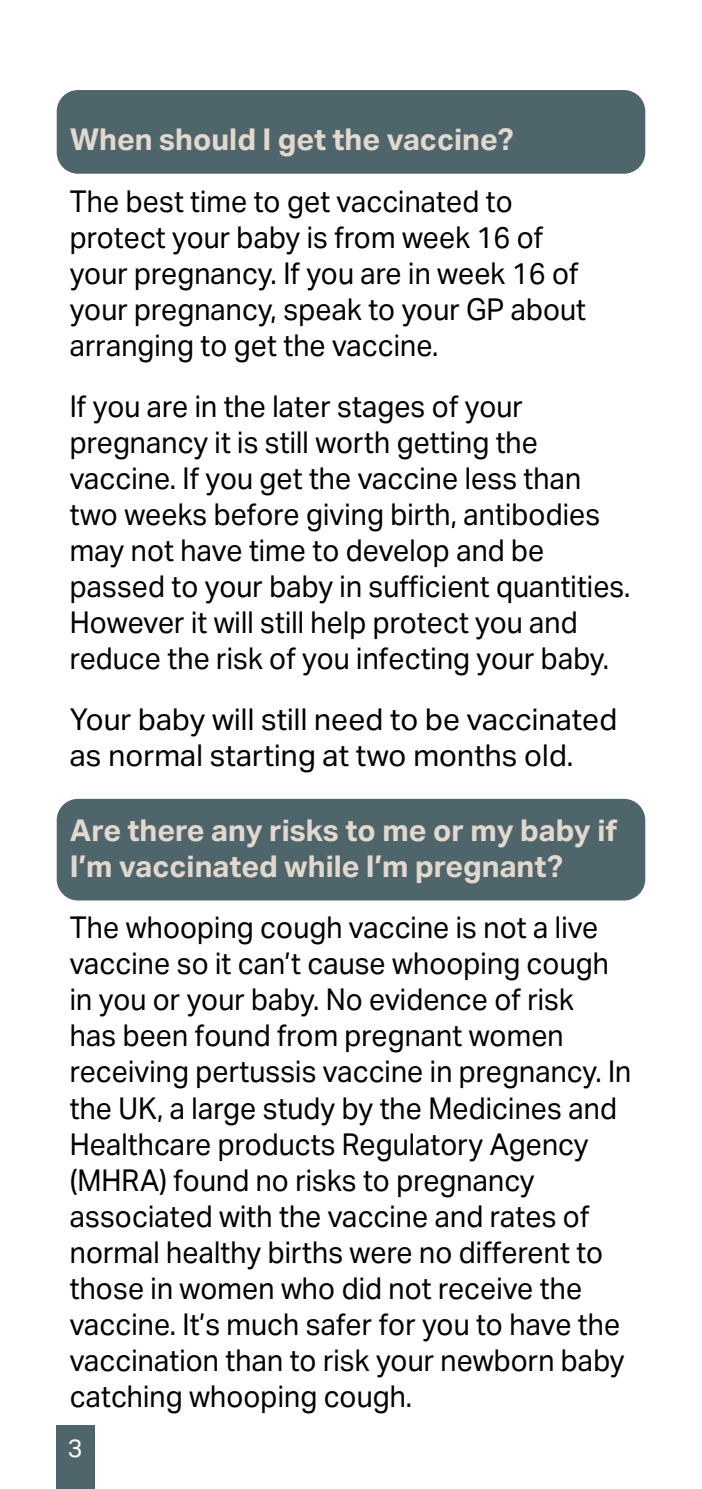
<style>
.page{position:relative;width:702px;height:1489px;background:#fff}
.page>*{position:absolute;margin:0;border:0;box-sizing:border-box;transform-origin:0 0}
.t1{font:30px/36px "Aktiv Grotesk";color:#000;scale:.95 1}
.t2{font:700 30px/36px "Aktiv Grotesk";color:#e2d8cc}
.t3{font:30px/36px "Aktiv Grotesk";color:#000}
.t4{font:25px "Aktiv Grotesk";color:#fff}
</style>
<div class="page">
<div style="left:57px;top:798px;width:588px;height:102px;background:#4d656b;border-radius:21px"></div>
<div style="left:57px;top:90px;width:588px;height:84px;background:#4d656b;border-radius:21px"></div>
<div style="left:56px;top:1424px;width:38px;height:64px;background:#4d656b"></div>
<p class="t2" style="left:70px;top:122px;width:445px">When should I get the vaccine?</p>
<p class="t1" style="left:70px;top:183px;width:545px">The best time to get vaccinated to protect your baby is from week 16 of your pregnancy. If you are in week 16 of your pregnancy, speak to your GP about arranging to get the vaccine.</p>
<p class="t1" style="left:70px;top:388px;width:591px">If you are in the later stages of your pregnancy it is still worth getting the vaccine. If you get the vaccine less than two weeks before giving birth, antibodies may not have time to develop and be passed to your baby in sufficient quantities.<br>However it will still help protect you and reduce the risk of you infecting your baby.</p>
<p class="t3" style="left:70px;top:701px;width:549px">Your baby will still need to be vaccinated as normal starting at two months old.</p>
<p class="t2" style="left:70px;top:813px;width:548px">Are there any risks to me or my baby if<br>I’m vaccinated while I’m pregnant?</p>
<p class="t1" style="left:70px;top:910px;width:592px">The whooping cough vaccine is not a live vaccine so it can’t cause whooping cough in you or your baby. No evidence of risk<br>has been found from pregnant women receiving pertussis vaccine in pregnancy. In the UK, a large study by the Medicines and Healthcare products Regulatory Agency (MHRA) found no risks to pregnancy associated with the vaccine and rates of normal healthy births were no different to those in women who did not receive the vaccine. It’s much safer for you to have the vaccination than to risk your newborn baby catching whooping cough.</p>
<p class="t4" style="left:68px;top:1433px;width:16px">3</p>
</div>
